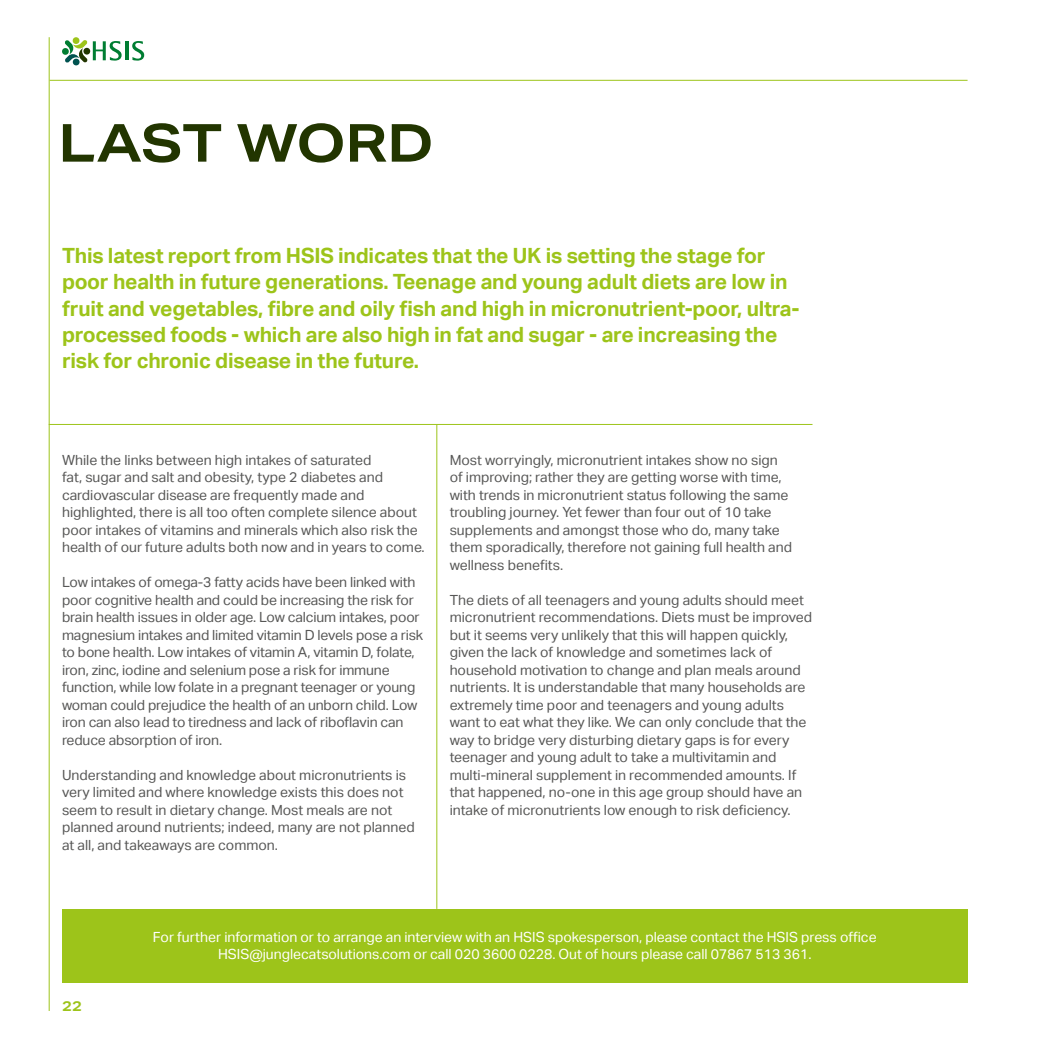
<style>
.page{position:relative;width:1042px;height:1042px;background:#fff}
.page>*{position:absolute;margin:0;border:0;box-sizing:border-box;transform-origin:0 0}
.t1{font:700 52.5px "Aktiv Grotesk Ex";color:#223500}
.t2{font:700 21px/26.2px "Aktiv Grotesk";letter-spacing:-.01em;color:#9dc41a}
.t3{font:14px/17.5px "Aktiv Grotesk";color:#575756}
.t4{font:14px/17.5px "Aktiv Grotesk";color:#fff;text-align:center}
.t5{font:700 14px "Aktiv Grotesk Ex";color:#9dc41a}
</style>
<div class="page">
<hr style="left:436px;top:425px;width:1px;height:484px;background:#9dc41a">
<div style="left:62px;top:909px;width:905px;height:73px;background:#9dc41a"></div>
<hr style="left:50px;top:80px;width:917px;height:1px;background:#9dc41a">
<hr style="left:49px;top:37px;width:1px;height:974px;background:#9dc41a">
<hr style="left:125px;top:41px;width:3px;height:19px;background:#007d32">
<svg style="left:132px;top:41px;width:12px;height:20px"></svg>
<svg style="left:62px;top:37px;width:60px;height:28px"></svg>
<hr style="left:49px;top:424px;width:763px;height:1px;background:#9dc41a">
<h1 class="t1" style="left:58px;top:111px;width:377px">LAST WORD</h1>
<p class="t2" style="left:62px;top:243px;width:739px">This latest report from HSIS indicates that the UK is setting the stage for poor health in future generations. Teenage and young adult diets are low in fruit and vegetables, fibre and oily fish and high in micronutrient-poor, ultra&shy;processed foods - which are also high in fat and sugar - are increasing the risk for chronic disease in the future.</p>
<p class="t3" style="left:62px;top:451px;width:364px">While the links between high intakes of saturated<br>fat, sugar and salt and obesity, type 2 diabetes and cardiovascular disease are frequently made and highlighted, there is all too often complete silence about poor intakes of vitamins and minerals which also risk the health of our future adults both now and in years to come.</p>
<p class="t3" style="left:62px;top:573px;width:363px">Low intakes of omega-3 fatty acids have been linked with poor cognitive health and could be increasing the risk for brain health issues in older age. Low calcium intakes, poor magnesium intakes and limited vitamin D levels pose a risk to bone health. Low intakes of vitamin A, vitamin D, folate, iron, zinc, iodine and selenium pose a risk for immune function, while low folate in a pregnant teenager or young woman could prejudice the health of an unborn child. Low iron can also lead to tiredness and lack of riboflavin can reduce absorption of iron.</p>
<p class="t3" style="left:62px;top:766px;width:354px">Understanding and knowledge about micronutrients is very limited and where knowledge exists this does not seem to result in dietary change. Most meals are not planned around nutrients; indeed, many are not planned at all, and takeaways are common.</p>
<p class="t3" style="left:450px;top:451px;width:344px">Most worryingly, micronutrient intakes show no sign of improving; rather they are getting worse with time, with trends in micronutrient status following the same troubling journey. Yet fewer than four out of 10 take supplements and amongst those who do, many take them sporadically, therefore not gaining full health and wellness benefits.</p>
<p class="t3" style="left:450px;top:591px;width:364px">The diets of all teenagers and young adults should meet micronutrient recommendations. Diets must be improved but it seems very unlikely that this will happen quickly, given the lack of knowledge and sometimes lack of household motivation to change and plan meals around nutrients. It is understandable that many households are extremely time poor and teenagers and young adults want to eat what they like. We can only conclude that the way to bridge very disturbing dietary gaps is for every teenager and young adult to take a multivitamin and multi-mineral supplement in recommended amounts. If that happened, no-one in this age group should have an intake of micronutrients low enough to risk deficiency.</p>
<p class="t5" style="left:62px;top:997px;width:21px">22</p>
<p class="t4" style="left:153px;top:928px;width:725px">For further information or to arrange an interview with an HSIS spokesperson, please contact the HSIS press office<br>HSIS@junglecatsolutions.com or call 020 3600 0228. Out of hours please call 07867 513 361.</p>
</div>
